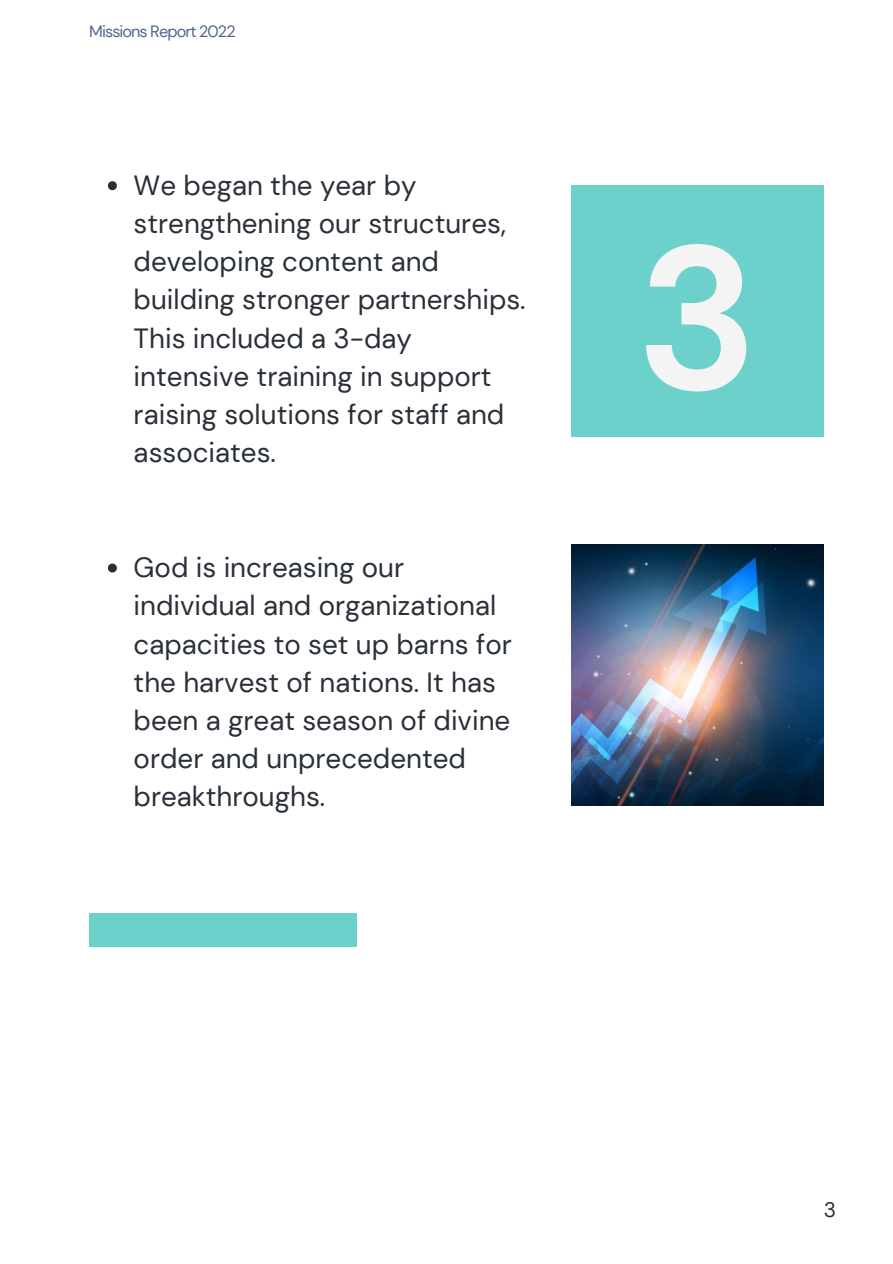
<style>
.page{position:relative;width:893px;height:1264px;background:#fff}
.page>*{position:absolute;margin:0;border:0;box-sizing:border-box;transform-origin:0 0}
.t1{font:700 203.55px "DM Sans";color:#f4f4f4}
.t2{font:27.75px/38.2px "DM Sans";color:#293039}
.t3{font:21px "DM Sans";color:#293039}
.t4{font:16.35px "DM Sans";letter-spacing:-.055em;color:#536490}
</style>
<div class="page">
<div style="left:571px;top:185px;width:252px;height:252px;background:#6cd1cb"></div>
<div style="left:89px;top:913px;width:268px;height:33px;background:#6cd1cb"></div>
<img style="left:571px;top:544px;width:252px;height:261px">
<svg style="left:108px;top:181px;width:9px;height:9px"></svg>
<svg style="left:108px;top:563px;width:9px;height:9px"></svg>
<p class="t4" style="left:89px;top:21px;width:148px">Missions Report 2022</p>
<p class="t2" style="left:134px;top:166px;width:393px">We began the year by strengthening our structures, developing content and building stronger partnerships.<br>This included a 3-day intensive training in support raising solutions for staff and associates.</p>
<p class="t2" style="left:134px;top:548px;width:379px">God is increasing our individual and organizational capacities to set up barns for the harvest of nations. It has been a great season of divine order and unprecedented breakthroughs.</p>
<h1 class="t1" style="left:636px;top:187px;width:123px">3</h1>
<p class="t3" style="left:823px;top:1195px;width:14px">3</p>
</div>
